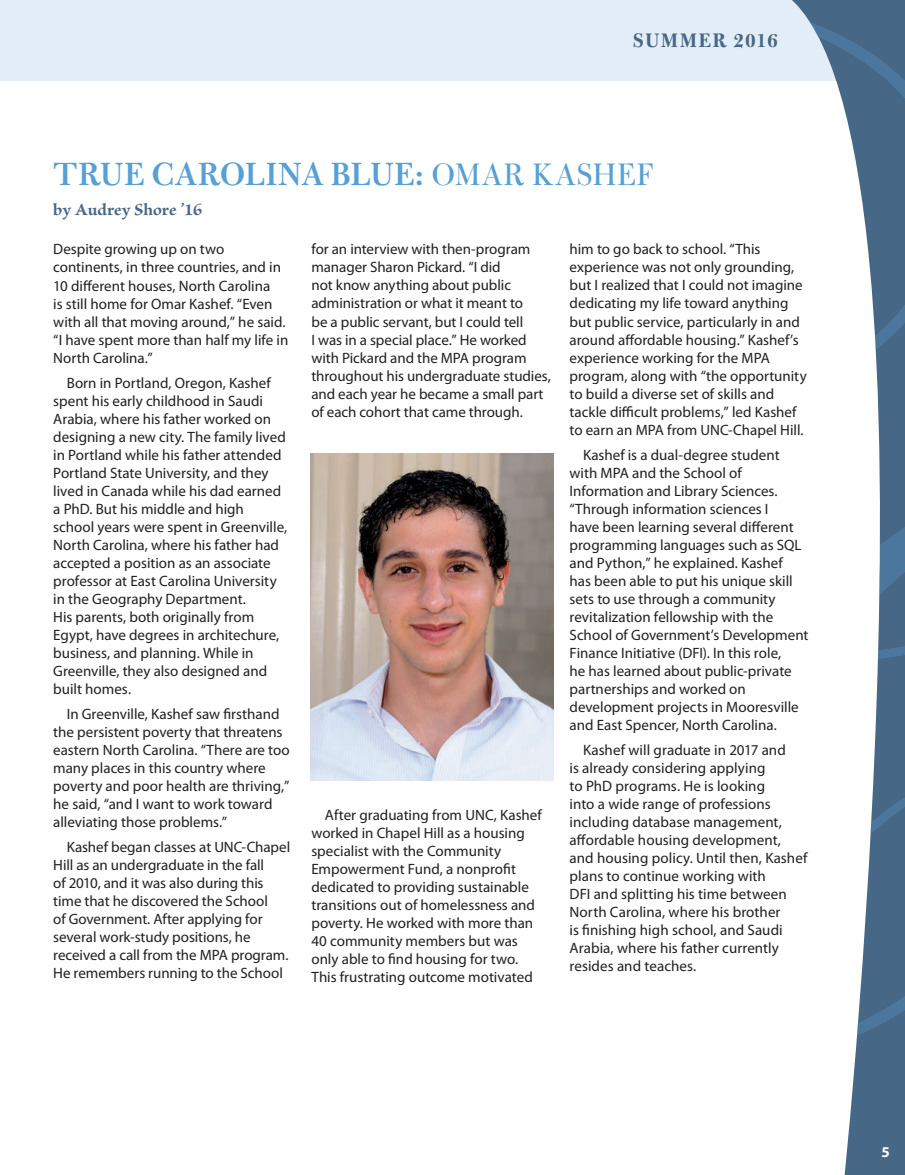
<style>
.page{position:relative;width:905px;height:1175px;background:#fff}
.page>*{position:absolute;margin:0;border:0;box-sizing:border-box;transform-origin:0 0}
.t1{font:600 34.5px "Bulmer MT Std";letter-spacing:.01em;color:#56a0d5}
.t2{font:700 21px "Bulmer MT Std";letter-spacing:.06em;color:#476787}
.t3{font:700 18px "Brioso Pro";color:#476787}
.t4{font:15px/18px "Myriad Pro";color:#231f20}
.t5{font:700 15px "Myriad Pro";color:#fff}
.s1{font-family:"Bulmer MT Std Display";font-weight:400}
</style>
<div class="page">
<div style="left:0;top:0;width:904px;height:81px;background:#e3edf7"></div>
<svg style="left:844px;top:1152px;width:60px;height:22px"></svg>
<svg style="left:792px;top:0;width:112px;height:1152px"></svg>
<img style="left:311px;top:453px;width:242px;height:327px">
<h2 class="t2" style="left:633px;top:29px;width:146px">SUMMER 2016</h2>
<h1 class="t1" style="left:53px;top:156px;width:601px">TRUE CAROLINA BLUE: <span class="s1">OMAR KASHEF</span></h1>
<p class="t3" style="left:53px;top:200px;width:150px">by Audrey Shore ’16</p>
<p class="t4" style="left:53px;top:240px;width:237px">Despite growing up on two continents, in three countries, and in<br>10 different houses, North Carolina<br>is still home for Omar Kashef. “Even with all that moving around,” he said. “I have spent more than half my life in<br>North Carolina.”</p>
<p class="t4" style="left:53px;top:373px;width:235px;text-indent:14px">Born in Portland, Oregon, Kashef spent his early childhood in Saudi Arabia, where his father worked on designing a new city. The family lived in Portland while his father attended Portland State University, and they lived in Canada while his dad earned a PhD. But his middle and high school years were spent in Greenville, North Carolina, where his father had accepted a position as an associate professor at East Carolina University in the Geography Department.<br>His parents, both originally from Egypt, have degrees in architechure, business, and planning. While in Greenville, they also designed and built homes.</p>
<p class="t4" style="left:53px;top:705px;width:238px;text-indent:14px">In Greenville, Kashef saw firsthand the persistent poverty that threatens eastern North Carolina. “There are too many places in this country where poverty and poor health are thriving,” he said, “and I want to work toward alleviating those problems.”</p>
<p class="t4" style="left:53px;top:838px;width:238px;text-indent:14px">Kashef began classes at UNC-Chapel Hill as an undergraduate in the fall<br>of 2010, and it was also during this time that he discovered the School<br>of Government. After applying for several work-study positions, he received a call from the MPA program.<br>He remembers running to the School</p>
<p class="t4" style="left:311px;top:240px;width:241px">for an interview with then-program manager Sharon Pickard. “I did<br>not know anything about public administration or what it meant to<br>be a public servant, but I could tell<br>I was in a special place.” He worked with Pickard and the MPA program throughout his undergraduate studies, and each year he became a small part of each cohort that came through.</p>
<p class="t4" style="left:569px;top:240px;width:239px">him to go back to school. “This experience was not only grounding, but I realized that I could not imagine dedicating my life toward anything but public service, particularly in and around affordable housing.” Kashef’s experience working for the MPA program, along with “the opportunity to build a diverse set of skills and tackle difficult problems,” led Kashef to earn an MPA from UNC-Chapel Hill.</p>
<p class="t4" style="left:569px;top:445px;width:240px;text-indent:14px">Kashef is a dual-degree student with MPA and the School of Information and Library Sciences. “Through information sciences I<br>have been learning several different programming languages such as SQL and Python,” he explained. Kashef<br>has been able to put his unique skill sets to use through a community revitalization fellowship with the School of Government’s Development Finance Initiative (DFI). In this role,<br>he has learned about public-private partnerships and worked on development projects in Mooresville and East Spencer, North Carolina.</p>
<p class="t4" style="left:569px;top:741px;width:239px;text-indent:14px">Kashef will graduate in 2017 and<br>is already considering applying<br>to PhD programs. He is looking<br>into a wide range of professions including database management, affordable housing development, and housing policy. Until then, Kashef plans to continue working with<br>DFI and splitting his time between<br>North Carolina, where his brother<br>is finishing high school, and Saudi<br>Arabia, where his father currently resides and teaches.</p>
<p class="t4" style="left:311px;top:805px;width:232px;text-indent:14px">After graduating from UNC, Kashef worked in Chapel Hill as a housing specialist with the Community Empowerment Fund, a nonprofit dedicated to providing sustainable transitions out of homelessness and poverty. He worked with more than 40 community members but was only able to find housing for two.<br>This frustrating outcome motivated</p>
<p class="t5" style="left:881px;top:1141px;width:10px">5</p>
</div>
